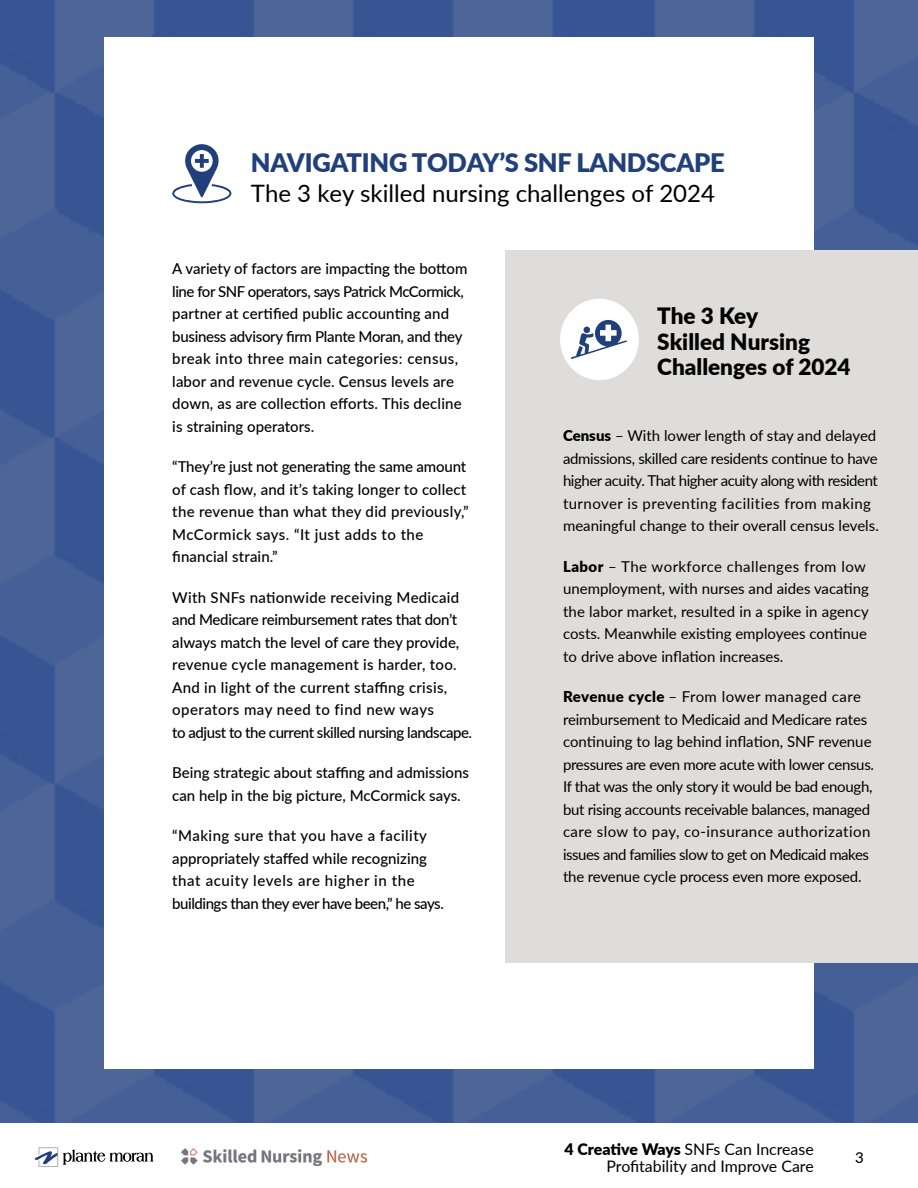
<style>
.page{position:relative;width:918px;height:1188px;background:#fff}
.page>*{position:absolute;margin:0;border:0;box-sizing:border-box;transform-origin:0 0}
.SubHealine{font:900 25.5px "Lato";letter-spacing:-.01em;color:#213f7b}
.SubHealine-2{font:24px "Lato";color:#000}
.Body{font:900 22.5px/25.5px "Lato";color:#000}
.t1{font:15.9px/17.2px "Lato";color:#000;text-align:right}
.SubHealine-3{font:500 15px/22.5px "Lato";color:#000}
.Body-2{font:15px/22.5px "Lato";letter-spacing:-.01em;color:#000}
.s1{font-weight:900}
</style>
<div class="page">
<div style="left:0;top:0;width:918px;height:1123px;background:linear-gradient(to right,#435e95,#425d95)"></div>
<svg style="left:35px;top:1147px;width:118px;height:20px"></svg>
<div style="left:104px;top:38px;width:710px;height:1031px;background:#fff"></div>
<img style="left:182px;top:1148px;width:184px;height:18px">
<div style="left:505px;top:250px;width:413px;height:713px;background:#dedddc"></div>
<div style="left:560px;top:299px;width:79px;height:81px;background:#fff;border-radius:50%"></div>
<svg style="left:172px;top:144px;width:59px;height:59px"></svg>
<svg style="left:571px;top:320px;width:56px;height:39px"></svg>
<p class="SubHealine" style="left:251px;top:144px;width:475px">NAVIGATING TODAY’S SNF LANDSCAPE</p>
<p class="SubHealine-2" style="left:251px;top:177px;width:466px">The 3 key skilled nursing challenges of 2024</p>
<p class="SubHealine-3" style="left:172px;top:257px;width:297px">A variety of factors are impacting the bottom line for SNF operators, says Patrick McCormick, partner at certified public accounting and business advisory firm Plante Moran, and they break into three main categories: census, labor and revenue cycle. Census levels are down, as are collection efforts. This decline is straining operators.</p>
<p class="SubHealine-3" style="left:172px;top:455px;width:298px">“They’re just not generating the same amount of cash flow, and it’s taking longer to collect the revenue than what they did previously,” McCormick says. “It just adds to the financial strain.”</p>
<p class="SubHealine-3" style="left:172px;top:585px;width:301px">With SNFs nationwide receiving Medicaid and Medicare reimbursement rates that don’t always match the level of care they provide, revenue cycle management is harder, too.<br>And in light of the current staffing crisis, operators may need to find new ways<br>to adjust to the current skilled nursing landscape.</p>
<p class="SubHealine-3" style="left:172px;top:761px;width:298px">Being strategic about staffing and admissions can help in the big picture, McCormick says.</p>
<p class="SubHealine-3" style="left:172px;top:824px;width:273px">“Making sure that you have a facility appropriately staffed while recognizing that acuity levels are higher in the buildings than they ever have been,” he says.</p>
<p class="Body" style="left:657px;top:302px;width:195px">The 3 Key<br>Skilled Nursing<br>Challenges of 2024</p>
<p class="Body-2" style="left:563px;top:424px;width:317px"><span class="s1">Census</span> – With lower length of stay and delayed admissions, skilled care residents continue to have higher acuity. That higher acuity along with resident turnover is preventing facilities from making meaningful change to their overall census levels.</p>
<p class="Body-2" style="left:563px;top:555px;width:308px"><span class="s1">Labor</span> – The workforce challenges from low unemployment, with nurses and aides vacating the labor market, resulted in a spike in agency costs. Meanwhile existing employees continue to drive above inflation increases.</p>
<p class="Body-2" style="left:563px;top:685px;width:313px"><span class="s1">Revenue cycle</span> – From lower managed care reimbursement to Medicaid and Medicare rates continuing to lag behind inflation, SNF revenue pressures are even more acute with lower census.<br>If that was the only story it would be bad enough, but rising accounts receivable balances, managed care slow to pay, co-insurance authorization issues and families slow to get on Medicaid makes the revenue cycle process even more exposed.</p>
<p class="t1" style="left:565px;top:1139px;width:251px"><span class="s1">4 Creative Ways</span> SNFs Can Increase<br>Profitability and Improve Care</p>
<p class="SubHealine-3" style="left:855px;top:1146px;width:10px">3</p>
</div>
